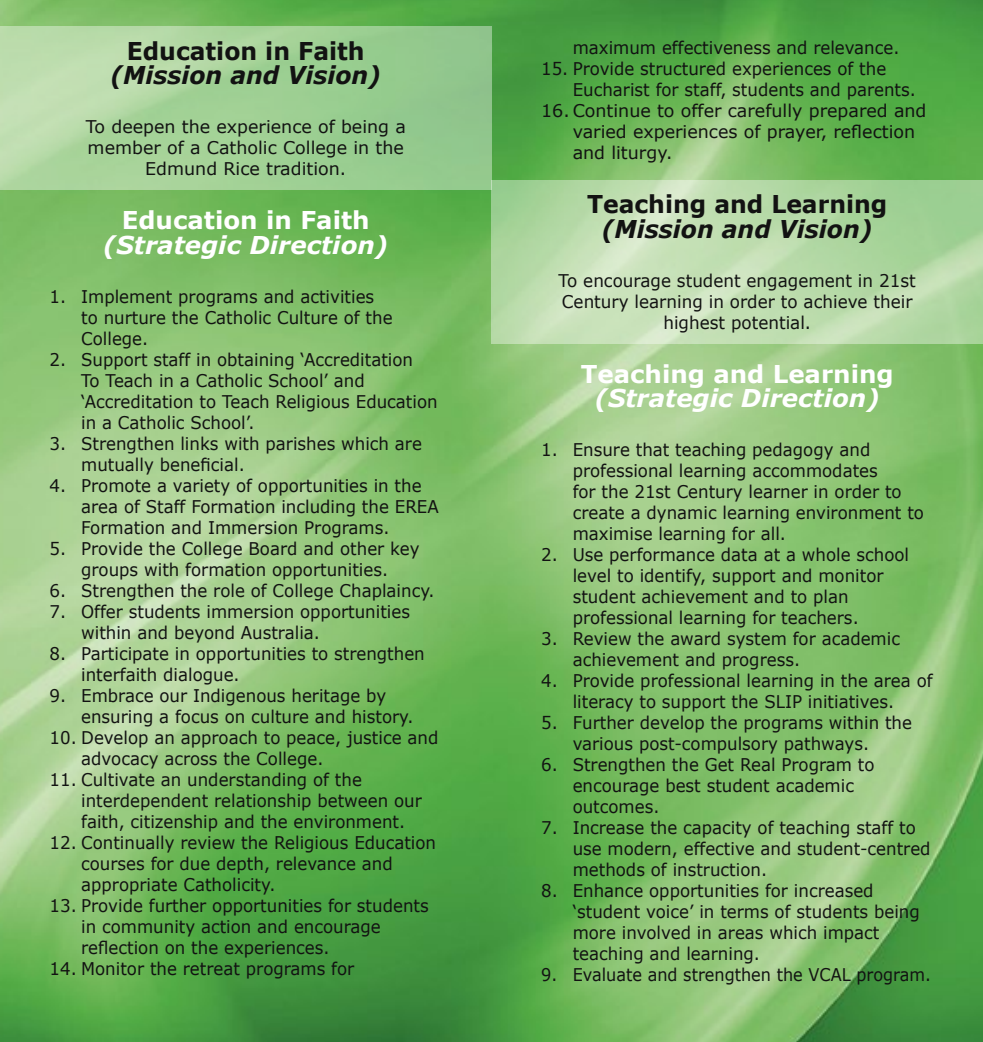
<style>
.page{position:relative;width:983px;height:1042px;background:#fff}
.page>*{position:absolute;margin:0;border:0;box-sizing:border-box;transform-origin:0 0}
.t1{font:italic 700 24.5px "Verdana";color:#fff}
.t2{font:italic 700 24.5px "Verdana";color:#121212;scale:.96 1}
.t3{font:700 24.5px "Verdana";color:#121212;scale:.96 1}
.t4{font:700 24.5px "Verdana";color:#fff}
.t5{font:17.5px/21px "Verdana";color:#121212;scale:.95 1}
.t6{font:17.5px/21px "Verdana";color:#121212;text-align:center}
.t7{font:17.5px/21px "Verdana";color:#121212;text-align:center;scale:.96 1}
.t8{font:17.5px "Verdana";color:#121212;scale:.92 1}
</style>
<div class="page">
<img style="left:0;top:0;width:982px;height:1042px">
<svg style="left:0;top:26px;width:491px;height:164px;background:#a4d199"></svg>
<svg style="left:491px;top:180px;width:491px;height:164px;background:#badbac"></svg>
<h1 class="t3" style="left:127px;top:35px;width:249px">Education in Faith</h1>
<h1 class="t2" style="left:110px;top:59px;width:283px">(Mission and Vision)</h1>
<p class="t6" style="left:86px;top:117px;width:321px">To deepen the experience of being a member of a Catholic College in the<br>Edmund Rice tradition.</p>
<h1 class="t4" style="left:122px;top:204px;width:249px">Education in Faith</h1>
<h1 class="t1" style="left:103px;top:229px;width:286px">(Strategic Direction)</h1>
<p class="t5" style="left:81px;top:286px;width:329px;text-indent:-32px">1. Implement programs and activities to nurture the Catholic Culture of the<br>College.</p>
<p class="t5" style="left:81px;top:349px;width:376px;text-indent:-32px">2. Support staff in obtaining ‘Accreditation<br>To Teach in a Catholic School’ and ‘Accreditation to Teach Religious Education in a Catholic School’.</p>
<p class="t5" style="left:81px;top:433px;width:360px;text-indent:-32px">3. Strengthen links with parishes which are mutually beneficial.</p>
<p class="t5" style="left:81px;top:475px;width:378px;text-indent:-32px">4. Promote a variety of opportunities in the area of Staff Formation including the EREA<br>Formation and Immersion Programs.</p>
<p class="t5" style="left:50px;top:538px;width:391px;text-align:center">5. Provide the College Board and other key groups with formation opportunities.</p>
<p class="t5" style="left:50px;top:580px;width:406px">6. Strengthen the role of College Chaplaincy.</p>
<p class="t5" style="left:81px;top:601px;width:347px;text-indent:-32px">7. Offer students immersion opportunities within and beyond Australia.</p>
<p class="t5" style="left:81px;top:643px;width:363px;text-indent:-32px">8. Participate in opportunities to strengthen interfaith dialogue.</p>
<p class="t5" style="left:81px;top:685px;width:351px;text-indent:-32px">9. Embrace our Indigenous heritage by ensuring a focus on culture and history.</p>
<p class="t5" style="left:81px;top:727px;width:377px;text-indent:-32px">10. Develop an approach to peace, justice and advocacy across the College.</p>
<p class="t5" style="left:81px;top:769px;width:360px;text-indent:-32px">11. Cultivate an understanding of the interdependent relationship between our faith, citizenship and the environment.</p>
<p class="t5" style="left:81px;top:832px;width:375px;text-indent:-32px">12. Continually review the Religious Education courses for due depth, relevance and appropriate Catholicity.</p>
<p class="t5" style="left:81px;top:895px;width:367px;text-indent:-32px">13. Provide further opportunities for students in community action and encourage reflection on the experiences.</p>
<p class="t5" style="left:50px;top:958px;width:322px">14. Monitor the retreat programs for</p>
<p class="t5" style="left:572px;top:38px;width:345px">maximum effectiveness and relevance.</p>
<p class="t5" style="left:572px;top:59px;width:363px;text-indent:-32px">15. Provide structured experiences of the<br>Eucharist for staff, students and parents.</p>
<p class="t6" style="left:572px;top:101px;width:355px;text-align:left;text-indent:-32px">16. Continue to offer carefully prepared and varied experiences of prayer, reflection and liturgy.</p>
<h1 class="t3" style="left:587px;top:188px;width:314px">Teaching and Learning</h1>
<h1 class="t2" style="left:601px;top:213px;width:283px">(Mission and Vision)</h1>
<p class="t7" style="left:558px;top:270px;width:373px">To encourage student engagement in 21st<br>Century learning in order to achieve their highest potential.</p>
<h1 class="t4" style="left:580px;top:358px;width:314px">Teaching and Learning</h1>
<h1 class="t1" style="left:594px;top:382px;width:286px">(Strategic Direction)</h1>
<p class="t5" style="left:572px;top:439px;width:371px;text-indent:-32px">1. Ensure that teaching pedagogy and professional learning accommodates<br>for the 21st Century learner in order to create a dynamic learning environment to maximise learning for all.</p>
<p class="t5" style="left:572px;top:544px;width:355px;text-indent:-32px">2. Use performance data at a whole school level to identify, support and monitor student achievement and to plan professional learning for teachers.</p>
<p class="t5" style="left:572px;top:628px;width:346px;text-indent:-32px">3. Review the award system for academic achievement and progress.</p>
<p class="t5" style="left:541px;top:670px;width:413px;text-align:center">4. Provide professional learning in the area of literacy to support the SLIP initiatives.</p>
<p class="t5" style="left:572px;top:712px;width:358px;text-indent:-32px">5. Further develop the programs within the various post-compulsory pathways.</p>
<p class="t5" style="left:572px;top:754px;width:319px;text-indent:-32px">6. Strengthen the Get Real Program to encourage best student academic outcomes.</p>
<p class="t5" style="left:572px;top:817px;width:378px;text-indent:-32px">7. Increase the capacity of teaching staff to use modern, effective and student-centred methods of instruction.</p>
<p class="t5" style="left:572px;top:880px;width:367px;text-indent:-32px">8. Enhance opportunities for increased ‘student voice’ in terms of students being more involved in areas which impact teaching and learning.</p>
<p class="t8" style="left:541px;top:964px;width:425px">9. Evaluate and strengthen the VCAL program.</p>
</div>
